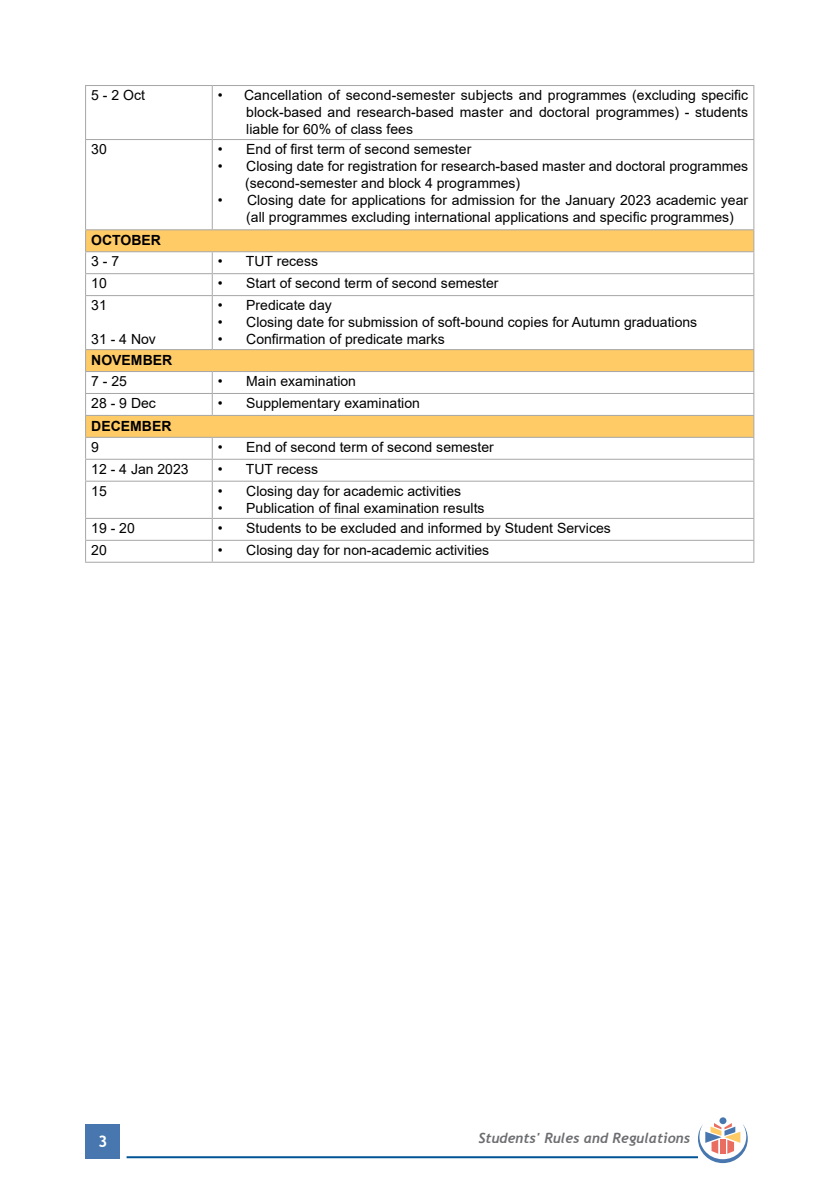
<style>
.page{position:relative;width:840px;height:1191px;background:#fff}
.page>*{position:absolute;margin:0;border:0;box-sizing:border-box;transform-origin:0 0}
.t1{font:700 16px "Trebuchet MS";color:#fff}
.t2{font:14px/16.8px "Arial";color:#000}
.t3{font:italic 700 14px "Trebuchet";color:#6d6e71}
.t4{font:700 14px "Arial";color:#000}
</style>
<div class="page">
<div style="left:86px;top:1124px;width:34px;height:34px;background:#4777ae"></div>
<hr style="left:126px;top:1156px;width:571px;height:2px;background:#005596">
<div style="left:719px;top:1117px;width:7px;height:7px;background:#4777ae;border-radius:50%"></div>
<svg style="left:697px;top:1123px;width:50px;height:40px"></svg>
<svg style="left:86px;top:230px;width:667px;height:207px"></svg>
<hr style="left:85px;top:85px;width:127px;height:1px;background:#a6a6a6">
<hr style="left:85px;top:86px;width:1px;height:53px;background:#a6a6a6">
<hr style="left:212px;top:85px;width:542px;height:1px;background:#a6a6a6">
<hr style="left:212px;top:86px;width:1px;height:53px;background:#a6a6a6">
<hr style="left:753px;top:86px;width:1px;height:53px;background:#a6a6a6">
<hr style="left:85px;top:140px;width:1px;height:89px;background:#a6a6a6">
<hr style="left:212px;top:140px;width:1px;height:89px;background:#a6a6a6">
<hr style="left:753px;top:140px;width:1px;height:89px;background:#a6a6a6">
<hr style="left:85px;top:229px;width:127px;height:1px;background:#a6a6a6">
<hr style="left:212px;top:229px;width:542px;height:1px;background:#a6a6a6">
<hr style="left:85px;top:251px;width:127px;height:1px;background:#a6a6a6">
<hr style="left:212px;top:251px;width:542px;height:1px;background:#a6a6a6">
<hr style="left:85px;top:273px;width:127px;height:1px;background:#a6a6a6">
<svg style="left:85px;top:230px;width:1px;height:65px"></svg>
<hr style="left:212px;top:273px;width:542px;height:1px;background:#a6a6a6">
<svg style="left:212px;top:252px;width:1px;height:43px"></svg>
<svg style="left:753px;top:230px;width:1px;height:65px"></svg>
<hr style="left:85px;top:295px;width:127px;height:1px;background:#a6a6a6">
<hr style="left:85px;top:296px;width:1px;height:53px;background:#a6a6a6">
<hr style="left:212px;top:295px;width:542px;height:1px;background:#a6a6a6">
<hr style="left:212px;top:296px;width:1px;height:53px;background:#a6a6a6">
<hr style="left:753px;top:296px;width:1px;height:53px;background:#a6a6a6">
<hr style="left:85px;top:349px;width:127px;height:1px;background:#a6a6a6">
<hr style="left:212px;top:349px;width:542px;height:1px;background:#a6a6a6">
<hr style="left:85px;top:371px;width:127px;height:1px;background:#a6a6a6">
<hr style="left:212px;top:371px;width:542px;height:1px;background:#a6a6a6">
<hr style="left:85px;top:393px;width:127px;height:1px;background:#a6a6a6">
<hr style="left:212px;top:393px;width:542px;height:1px;background:#a6a6a6">
<svg style="left:212px;top:372px;width:1px;height:43px"></svg>
<hr style="left:85px;top:415px;width:127px;height:1px;background:#a6a6a6">
<hr style="left:212px;top:415px;width:542px;height:1px;background:#a6a6a6">
<hr style="left:85px;top:437px;width:127px;height:1px;background:#a6a6a6">
<hr style="left:212px;top:437px;width:542px;height:1px;background:#a6a6a6">
<hr style="left:85px;top:459px;width:127px;height:1px;background:#a6a6a6">
<svg style="left:85px;top:350px;width:1px;height:131px"></svg>
<hr style="left:212px;top:459px;width:542px;height:1px;background:#a6a6a6">
<svg style="left:212px;top:438px;width:1px;height:43px"></svg>
<svg style="left:753px;top:350px;width:1px;height:131px"></svg>
<hr style="left:85px;top:481px;width:127px;height:1px;background:#a6a6a6">
<hr style="left:85px;top:481px;width:1px;height:37px;background:#a6a6a6">
<hr style="left:212px;top:481px;width:542px;height:1px;background:#a6a6a6">
<hr style="left:212px;top:481px;width:1px;height:37px;background:#a6a6a6">
<hr style="left:753px;top:481px;width:1px;height:37px;background:#a6a6a6">
<hr style="left:85px;top:518px;width:127px;height:1px;background:#a6a6a6">
<hr style="left:212px;top:518px;width:542px;height:1px;background:#a6a6a6">
<hr style="left:85px;top:540px;width:127px;height:1px;background:#a6a6a6">
<svg style="left:85px;top:519px;width:1px;height:43px"></svg>
<hr style="left:212px;top:540px;width:542px;height:1px;background:#a6a6a6">
<svg style="left:212px;top:519px;width:1px;height:43px"></svg>
<svg style="left:753px;top:519px;width:1px;height:43px"></svg>
<hr style="left:85px;top:139px;width:127px;height:1px;background:#a6a6a6">
<hr style="left:212px;top:139px;width:542px;height:1px;background:#a6a6a6">
<hr style="left:85px;top:562px;width:127px;height:1px;background:#a6a6a6">
<hr style="left:212px;top:562px;width:542px;height:1px;background:#a6a6a6">
<p class="t2" style="left:91px;top:87px;width:55px">5 - 2 Oct</p>
<p class="t2" style="left:246px;top:87px;width:503px;text-align:justify;text-indent:-28px">• Cancellation of second-semester subjects and programmes (excluding specific block-based and research-based master and doctoral programmes) - students liable for 60% of class fees</p>
<p class="t2" style="left:91px;top:141px;width:17px">30</p>
<p class="t2" style="left:218px;top:141px;width:255px">• End of first term of second semester</p>
<p class="t2" style="left:245px;top:158px;width:504px;text-indent:-27px">• Closing date for registration for research-based master and doctoral programmes (second-semester and block 4 programmes)</p>
<p class="t2" style="left:246px;top:191px;width:503px;text-indent:-28px">• Closing date for applications for admission for the January 2023 academic year (all programmes excluding international applications and specific programmes)</p>
<p class="t4" style="left:91px;top:230px;width:71px">OCTOBER</p>
<p class="t2" style="left:91px;top:253px;width:30px">3 - 7</p>
<p class="t2" style="left:218px;top:253px;width:102px">• TUT recess</p>
<p class="t2" style="left:91px;top:275px;width:17px">10</p>
<p class="t2" style="left:218px;top:275px;width:282px">• Start of second term of second semester</p>
<p class="t2" style="left:91px;top:297px;width:17px">31</p>
<p class="t2" style="left:91px;top:330px;width:66px">31 - 4 Nov</p>
<p class="t2" style="left:218px;top:297px;width:115px">• Predicate day</p>
<p class="t2" style="left:218px;top:314px;width:480px">• Closing date for submission of soft-bound copies for Autumn graduations</p>
<p class="t2" style="left:218px;top:330px;width:228px">• Confirmation of predicate marks</p>
<p class="t4" style="left:91px;top:350px;width:82px">NOVEMBER</p>
<p class="t2" style="left:91px;top:373px;width:37px">7 - 25</p>
<p class="t2" style="left:218px;top:373px;width:139px">• Main examination</p>
<p class="t2" style="left:91px;top:395px;width:66px">28 - 9 Dec</p>
<p class="t2" style="left:218px;top:395px;width:203px">• Supplementary examination</p>
<p class="t4" style="left:91px;top:416px;width:82px">DECEMBER</p>
<p class="t2" style="left:91px;top:439px;width:9px">9</p>
<p class="t2" style="left:218px;top:439px;width:277px">• End of second term of second semester</p>
<p class="t2" style="left:91px;top:460px;width:99px">12 - 4 Jan 2023</p>
<p class="t2" style="left:218px;top:460px;width:102px">• TUT recess</p>
<p class="t2" style="left:91px;top:482px;width:17px">15</p>
<p class="t2" style="left:218px;top:482px;width:244px">• Closing day for academic activities</p>
<p class="t2" style="left:218px;top:499px;width:268px">• Publication of final examination results</p>
<p class="t2" style="left:91px;top:520px;width:45px">19 - 20</p>
<p class="t2" style="left:218px;top:520px;width:394px">• Students to be excluded and informed by Student Services</p>
<p class="t2" style="left:91px;top:541px;width:17px">20</p>
<p class="t2" style="left:218px;top:541px;width:272px">• Closing day for non-academic activities</p>
<p class="t1" style="left:98px;top:1131px;width:11px">3</p>
<p class="t3" style="left:478px;top:1129px;width:213px">Students' Rules and Regulations</p>
</div>
